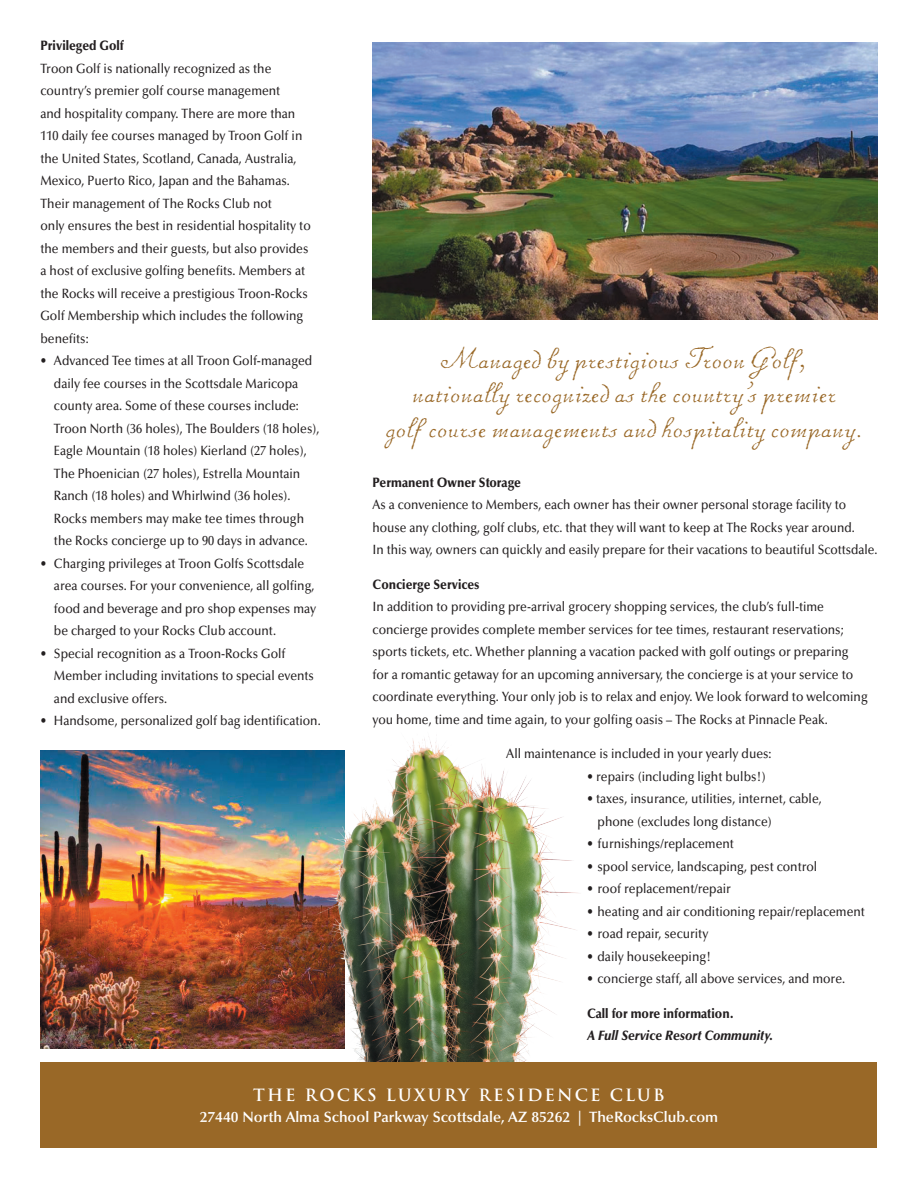
<style>
.page{position:relative;width:918px;height:1188px;background:#fff}
.page>*{position:absolute;margin:0;border:0;box-sizing:border-box;transform-origin:0 0}
.t1{font:37.5px/34.5px "Chansond'Amour";color:#996827;text-align:center}
.t2{font:700 16.5px "Trajan";letter-spacing:.13em;color:#fff}
.t3{font:600 15px "Optima";color:#fff}
.t4{font:500 13.5px/22.5px "Optima";color:#231f20;scale:.9 1}
.t5{font:500 13.5px/22.5px "Optima";color:#231f20;scale:.89 1}
.t6{font:900 13.5px "Optima";color:#231f20;scale:.9 1}
.t7{font:italic 900 13.5px "Optima";color:#231f20;scale:.9 1}
</style>
<div class="page">
<img style="left:40px;top:751px;width:266px;height:298px">
<img style="left:306px;top:736px;width:272px;height:326px">
<img style="left:373px;top:42px;width:505px;height:278px">
<div style="left:40px;top:1062px;width:838px;height:86px;background:#996827"></div>
<p class="t6" style="left:40px;top:38px;width:94px">Privileged Golf</p>
<p class="t4" style="left:40px;top:57px;width:302px">Troon Golf is nationally recognized as the country’s premier golf course management<br>and hospitality company. There are more than 110 daily fee courses managed by Troon Golf in the United States, Scotland, Canada, Australia, Mexico, Puerto Rico, Japan and the Bahamas.<br>Their management of The Rocks Club not<br>only ensures the best in residential hospitality to the members and their guests, but also provides a host of exclusive golfing benefits. Members at the Rocks will receive a prestigious Troon-Rocks Golf Membership which includes the following benefits:</p>
<p class="t4" style="left:54px;top:350px;width:297px;text-indent:-13px">• Advanced Tee times at all Troon Golf-managed daily fee courses in the Scottsdale Maricopa county area. Some of these courses include:<br>Troon North (36 holes), The Boulders (18 holes), Eagle Mountain (18 holes) Kierland (27 holes), The Phoenician (27 holes), Estrella Mountain Ranch (18 holes) and Whirlwind (36 holes).<br>Rocks members may make tee times through the Rocks concierge up to 90 days in advance.</p>
<p class="t4" style="left:54px;top:552px;width:293px;text-indent:-13px">• Charging privileges at Troon Golfs Scottsdale area courses. For your convenience, all golfing, food and beverage and pro shop expenses may be charged to your Rocks Club account.</p>
<p class="t4" style="left:54px;top:642px;width:290px;text-indent:-13px">• Special recognition as a Troon-Rocks Golf<br>Member including invitations to special events and exclusive offers.</p>
<p class="t4" style="left:40px;top:710px;width:313px">• Handsome, personalized golf bag identification.</p>
<h1 class="t1" style="left:386px;top:343px;width:479px">Managed by prestigious Troon Golf,<br>nationally recognized as the country’s premier<br>golf course managements and hospitality company.</h1>
<p class="t6" style="left:373px;top:474px;width:166px">Permanent Owner Storage</p>
<p class="t5" style="left:373px;top:494px;width:569px">As a convenience to Members, each owner has their owner personal storage facility to house any clothing, golf clubs, etc. that they will want to keep at The Rocks year around.<br>In this way, owners can quickly and easily prepare for their vacations to beautiful Scottsdale.</p>
<p class="t6" style="left:373px;top:576px;width:120px">Concierge Services</p>
<p class="t4" style="left:373px;top:596px;width:552px">In addition to providing pre-arrival grocery shopping services, the club’s full-time concierge provides complete member services for tee times, restaurant reservations; sports tickets, etc. Whether planning a vacation packed with golf outings or preparing for a romantic getaway for an upcoming anniversary, the concierge is at your service to coordinate everything. Your only job is to relax and enjoy. We look forward to welcoming you home, time and time again, to your golfing oasis – The Rocks at Pinnacle Peak.</p>
<p class="t4" style="left:506px;top:743px;width:296px">All maintenance is included in your yearly dues:</p>
<p class="t4" style="left:587px;top:765px;width:200px">• repairs (including light bulbs!)</p>
<p class="t4" style="left:598px;top:788px;width:251px;text-indent:-10px">• taxes, insurance, utilities, internet, cable, phone (excludes long distance)</p>
<p class="t4" style="left:587px;top:833px;width:165px">• furnishings/replacement</p>
<p class="t4" style="left:587px;top:856px;width:257px">• spool service, landscaping, pest control</p>
<p class="t4" style="left:587px;top:878px;width:161px">• roof replacement/repair</p>
<p class="t4" style="left:587px;top:901px;width:310px">• heating and air conditioning repair/replacement</p>
<p class="t4" style="left:587px;top:923px;width:136px">• road repair, security</p>
<p class="t4" style="left:587px;top:946px;width:140px">• daily housekeeping!</p>
<p class="t4" style="left:587px;top:968px;width:288px">• concierge staff, all above services, and more.</p>
<p class="t6" style="left:587px;top:1005px;width:165px">Call for more information.</p>
<p class="t7" style="left:587px;top:1028px;width:209px">A Full Service Resort Community.</p>
<p class="t2" style="left:253px;top:1085px;width:413px">THE ROCKS LUXURY RESIDENCE CLUB</p>
<p class="t3" style="left:200px;top:1108px;width:520px">27440 North Alma School Parkway Scottsdale, AZ 85262 | TheRocksClub.com</p>
</div>
